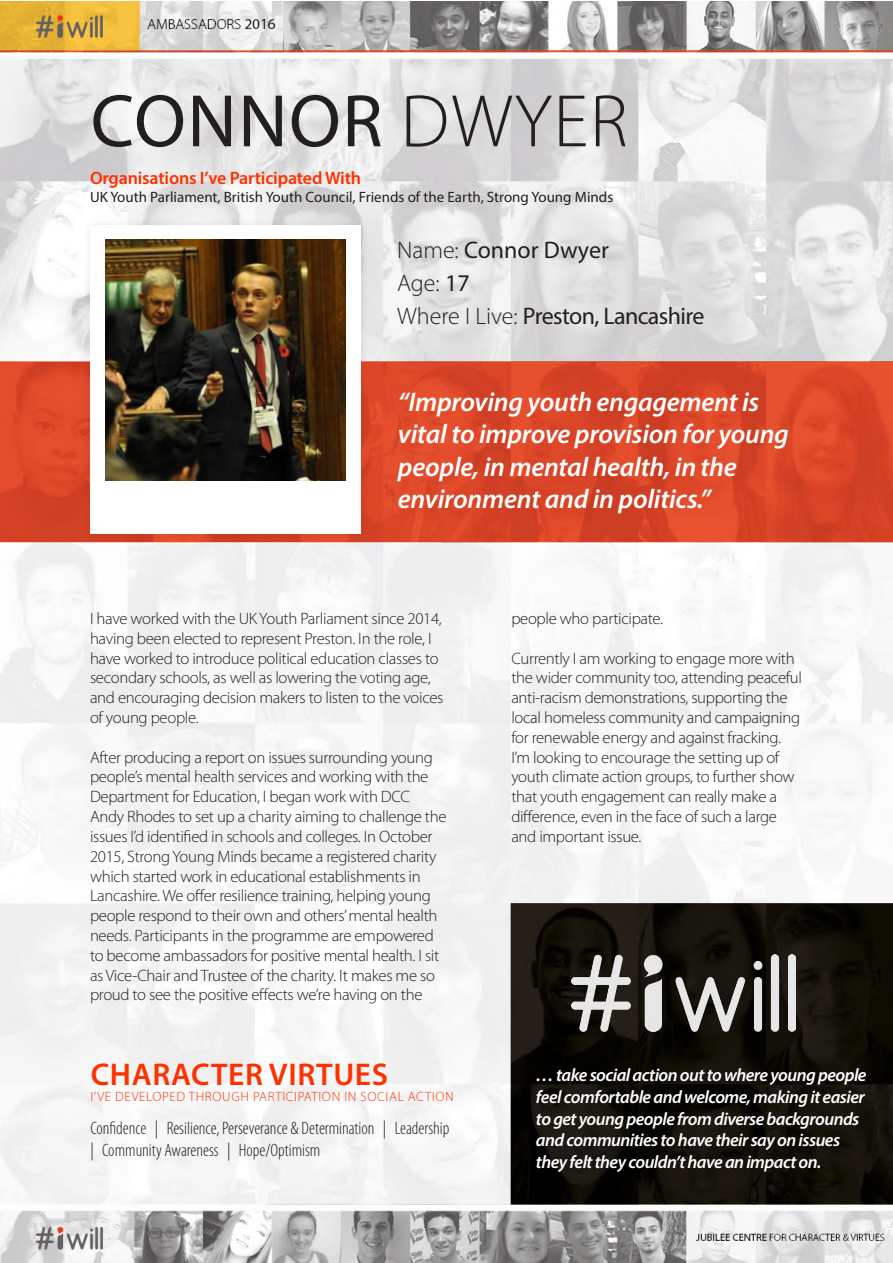
<style>
.page{position:relative;width:893px;height:1263px;background:#fff}
.page>*{position:absolute;margin:0;border:0;box-sizing:border-box;transform-origin:0 0}
.t1{font:75px "Myriad Pro";letter-spacing:.02em;color:#241f1f}
.t2{font:600 31.5px "Myriad Pro";letter-spacing:.02em;color:#ff3100}
.t3{font:italic 600 27px/32.4px "Myriad Pro";letter-spacing:-.01em;color:#fff}
.t4{font:24px/33px "Myriad Pro";letter-spacing:-.025em;color:#241f1f}
.t5{font:italic 600 18px/21.6px "Myriad Pro";letter-spacing:-.03em;color:#fff}
.t6{font:300 condensed 18px/21.6px "Myriad Pro";color:#241f1f}
.t7{font:600 18px "Myriad Pro";letter-spacing:-.01em;color:#ff3100}
.t8{font:300 16.5px/19.8px "Myriad Pro";letter-spacing:-.02em;color:#241f1f}
.t9{font:15px "Myriad Pro";color:#241f1f}
.t10{font:300 13.5px "Myriad Pro";letter-spacing:.05em;color:#ff3100}
.s1{font-weight:300}
</style>
<div class="page">
<img style="left:0;top:1px;width:892px;height:1262px">
<div style="left:82px;top:217px;width:288px;height:325px;background:#241f1f;opacity:.1"></div>
<div style="left:90px;top:225px;width:271px;height:309px;background:#fff"></div>
<img style="left:105px;top:240px;width:241px;height:241px">
<img style="left:571px;top:954px;width:225px;height:77px">
<h1 class="t1" style="left:91px;top:75px;width:538px">CONNOR <span class="s1">DWYER</span></h1>
<p class="t7" style="left:90px;top:167px;width:273px">Organisations I’ve Participated With</p>
<p class="t9" style="left:90px;top:188px;width:525px">UK Youth Parliament, British Youth Council, Friends of the Earth, Strong Young Minds</p>
<h3 class="t4" style="left:397px;top:233px;width:309px"><span class="s1">Name:</span> Connor Dwyer<br><span class="s1">Age:</span> 17<br><span class="s1">Where I Live:</span> Preston, Lancashire</h3>
<h3 class="t3" style="left:398px;top:385px;width:392px">“Improving youth engagement is vital to improve provision for young people, in mental health, in the environment and in politics.”</h3>
<p class="t8" style="left:90px;top:608px;width:355px">I have worked with the UK Youth Parliament since 2014, having been elected to represent Preston. In the role, I have worked to introduce political education classes to secondary schools, as well as lowering the voting age, and encouraging decision makers to listen to the voices of young people.</p>
<p class="t8" style="left:90px;top:747px;width:358px">After producing a report on issues surrounding young people’s mental health services and working with the Department for Education, I began work with DCC Andy Rhodes to set up a charity aiming to challenge the issues I’d identified in schools and colleges. In October 2015, Strong Young Minds became a registered charity which started work in educational establishments in Lancashire. We offer resilience training, helping young people respond to their own and others’ mental health needs. Participants in the programme are empowered to become ambassadors for positive mental health. I sit as Vice-Chair and Trustee of the charity. It makes me so proud to see the positive effects we’re having on the</p>
<h2 class="t2" style="left:91px;top:1054px;width:299px">CHARACTER VIRTUES</h2>
<p class="t10" style="left:91px;top:1088px;width:365px">I’VE DEVELOPED THROUGH PARTICIPATION IN SOCIAL ACTION</p>
<p class="t6" style="left:91px;top:1117px;width:360px">Confidence | Resilience, Perseverance &amp; Determination | Leadership | Community Awareness | Hope/Optimism</p>
<p class="t8" style="left:511px;top:608px;width:153px">people who participate.</p>
<p class="t8" style="left:511px;top:648px;width:292px">Currently I am working to engage more with the wider community too, attending peaceful anti-racism demonstrations, supporting the local homeless community and campaigning for renewable energy and against fracking.<br>I’m looking to encourage the setting up of youth climate action groups, to further show that youth engagement can really make a difference, even in the face of such a large and important issue.</p>
<p class="t5" style="left:536px;top:1064px;width:332px">… take social action out to where young people feel comfortable and welcome, making it easier to get young people from diverse backgrounds and communities to have their say on issues they felt they couldn’t have an impact on.</p>
</div>
